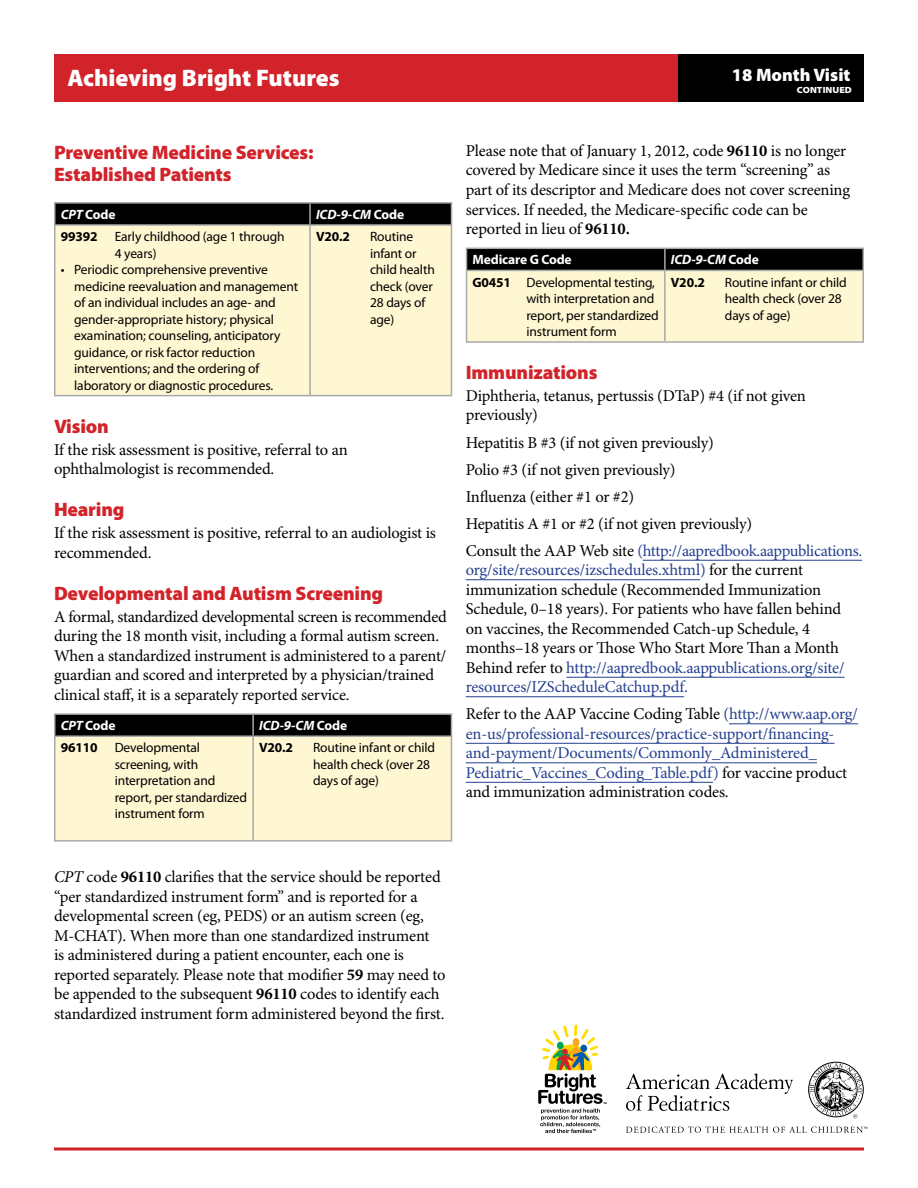
<style>
.page{position:relative;width:918px;height:1188px;background:#fff}
.page>*{position:absolute;margin:0;border:0;box-sizing:border-box;transform-origin:0 0}
.t1{font:900 24px "Myriad Pro";color:#fff}
.t2{font:900 19.5px/22.5px "Myriad Pro";letter-spacing:-.01em;color:#d2232a}
.t3{font:900 18px "Myriad Pro";color:#fff}
.t4{font:16.5px/19.5px "Minion Pro";letter-spacing:-.015em;color:#000}
.t5{font:16.5px/19.5px "Minion Pro";letter-spacing:-.01em;color:#25408f}
.t6{font:13.5px/16.5px "Myriad Pro";letter-spacing:-.01em;color:#000}
.t7{font:italic 700 13.5px "Myriad Pro";letter-spacing:-.01em;color:#fff}
.t8{font:700 13.5px "Myriad Pro";letter-spacing:-.01em;color:#fff}
.t9{font:700 13.5px "Myriad Pro";letter-spacing:-.01em;color:#000}
.t10{font:900 semi-expanded 9px "Myriad Pro";letter-spacing:.01em;color:#fff}
.t11{font:700 2.55px "Helvetica";color:#000}
.s1{font-style:italic}
.s2{font-style:normal}
.s3{font-weight:700}
.s4{color:#25408f}
.s5{color:#000}
</style>
<div class="page">
<svg style="left:538px;top:1024px;width:65px;height:109px"></svg>
<svg style="left:626px;top:1073px;width:167px;height:38px"></svg>
<svg style="left:626px;top:1126px;width:241px;height:7px"></svg>
<svg style="left:809px;top:1063px;width:53px;height:55px"></svg>
<hr style="left:54px;top:1148px;width:810px;height:2px;background:#d2232a">
<div style="left:56px;top:226px;width:395px;height:169px;background:#fff6d2"></div>
<hr style="left:54px;top:202px;width:256px;height:2px;background:#a7a9ac">
<hr style="left:54px;top:204px;width:2px;height:20px;background:#a7a9ac">
<hr style="left:310px;top:202px;width:142px;height:2px;background:#a7a9ac">
<div style="left:55px;top:203px;width:397px;height:21px;background:#000"></div>
<hr style="left:54px;top:224px;width:256px;height:2px;background:#a7a9ac">
<hr style="left:54px;top:226px;width:2px;height:169px;background:#a7a9ac">
<hr style="left:310px;top:224px;width:142px;height:2px;background:#a7a9ac">
<hr style="left:309px;top:226px;width:2px;height:169px;background:#a7a9ac">
<hr style="left:451px;top:226px;width:1px;height:169px;background:#a7a9ac">
<hr style="left:54px;top:395px;width:256px;height:1px;background:#a7a9ac">
<hr style="left:310px;top:395px;width:142px;height:1px;background:#a7a9ac">
<hr style="left:54px;top:713px;width:199px;height:2px;background:#a7a9ac">
<hr style="left:54px;top:715px;width:2px;height:20px;background:#a7a9ac">
<hr style="left:253px;top:713px;width:199px;height:2px;background:#a7a9ac">
<svg style="left:55px;top:714px;width:397px;height:126px;background:#d4cdaf"></svg>
<hr style="left:54px;top:735px;width:199px;height:2px;background:#a7a9ac">
<hr style="left:54px;top:737px;width:2px;height:103px;background:#a7a9ac">
<hr style="left:253px;top:735px;width:199px;height:2px;background:#a7a9ac">
<hr style="left:252px;top:737px;width:2px;height:103px;background:#a7a9ac">
<hr style="left:451px;top:737px;width:1px;height:103px;background:#a7a9ac">
<hr style="left:54px;top:840px;width:199px;height:2px;background:#a7a9ac">
<hr style="left:253px;top:840px;width:199px;height:2px;background:#a7a9ac">
<div style="left:54px;top:54px;width:624px;height:48px;background:#d2232a"></div>
<div style="left:678px;top:54px;width:186px;height:48px;background:#000"></div>
<hr style="left:643px;top:560px;width:219px;height:1px;background:#25408f">
<hr style="left:466px;top:579px;width:234px;height:1px;background:#25408f">
<hr style="left:566px;top:677px;width:279px;height:1px;background:#25408f">
<hr style="left:466px;top:696px;width:218px;height:1px;background:#25408f">
<hr style="left:729px;top:723px;width:129px;height:1px;background:#25408f">
<hr style="left:466px;top:743px;width:369px;height:1px;background:#25408f">
<hr style="left:466px;top:762px;width:351px;height:1px;background:#25408f">
<hr style="left:466px;top:782px;width:247px;height:1px;background:#25408f">
<svg style="left:466px;top:248px;width:396px;height:93px;background:#c4bda2"></svg>
<hr style="left:665px;top:248px;width:199px;height:1px;background:#a7a9ac">
<hr style="left:664px;top:249px;width:2px;height:21px;background:#a7a9ac">
<hr style="left:862px;top:249px;width:2px;height:21px;background:#a7a9ac">
<hr style="left:466px;top:270px;width:199px;height:1px;background:#a7a9ac">
<hr style="left:466px;top:271px;width:1px;height:70px;background:#a7a9ac">
<hr style="left:665px;top:270px;width:199px;height:1px;background:#a7a9ac">
<hr style="left:664px;top:271px;width:2px;height:70px;background:#a7a9ac">
<hr style="left:862px;top:271px;width:2px;height:70px;background:#a7a9ac">
<hr style="left:466px;top:341px;width:199px;height:2px;background:#a7a9ac">
<hr style="left:665px;top:341px;width:199px;height:2px;background:#a7a9ac">
<h1 class="t1" style="left:68px;top:64px;width:274px">Achieving Bright Futures</h1>
<p class="t3" style="left:732px;top:65px;width:120px">18 Month Visit</p>
<p class="t10" style="left:797px;top:85px;width:56px">CONTINUED</p>
<p class="t2" style="left:54px;top:141px;width:261px">Preventive Medicine Services:<br>Established Patients</p>
<p class="t8" style="left:61px;top:207px;width:56px"><span class="s1">CPT</span> Code</p>
<p class="t7" style="left:316px;top:207px;width:90px">ICD-9-CM <span class="s2">Code</span></p>
<p class="t9" style="left:61px;top:229px;width:38px">99392</p>
<p class="t6" style="left:115px;top:229px;width:171px">Early childhood (age 1 through<br>4 years)</p>
<p class="t6" style="left:74px;top:262px;width:226px;text-indent:-14px">• Periodic comprehensive preventive medicine reevaluation and management of an individual includes an age- and gender-appropriate history; physical examination; counseling, anticipatory guidance, or risk factor reduction interventions; and the ordering of laboratory or diagnostic procedures.</p>
<p class="t9" style="left:316px;top:229px;width:36px">V20.2</p>
<p class="t6" style="left:370px;top:229px;width:66px">Routine infant or child health check (over<br>28 days of age)</p>
<p class="t2" style="left:54px;top:415px;width:56px">Vision</p>
<p class="t4" style="left:54px;top:440px;width:295px">If the risk assessment is positive, referral to an ophthalmologist is recommended.</p>
<p class="t2" style="left:54px;top:499px;width:72px">Hearing</p>
<p class="t4" style="left:54px;top:524px;width:383px">If the risk assessment is positive, referral to an audiologist is recommended.</p>
<p class="t2" style="left:54px;top:583px;width:331px">Developmental and Autism Screening</p>
<p class="t4" style="left:54px;top:607px;width:394px">A formal, standardized developmental screen is recommended during the 18 month visit, including a formal autism screen.<br>When a standardized instrument is administered to a parent/ guardian and scored and interpreted by a physician/trained clinical staff, it is a separately reported service.</p>
<p class="t8" style="left:61px;top:718px;width:56px"><span class="s1">CPT</span> Code</p>
<p class="t7" style="left:259px;top:718px;width:90px">ICD-9-CM <span class="s2">Code</span></p>
<p class="t9" style="left:61px;top:740px;width:38px">96110</p>
<p class="t6" style="left:115px;top:740px;width:134px">Developmental screening, with interpretation and report, per standardized instrument form</p>
<p class="t9" style="left:259px;top:740px;width:36px">V20.2</p>
<p class="t6" style="left:313px;top:740px;width:124px">Routine infant or child health check (over 28 days of age)</p>
<p class="t4" style="left:466px;top:142px;width:386px">Please note that of January 1, 2012, code <span class="s3">96110</span> is no longer covered by Medicare since it uses the term “screening” as part of its descriptor and Medicare does not cover screening services. If needed, the Medicare-specific code can be reported in lieu of <span class="s3">96110.</span></p>
<p class="t8" style="left:472px;top:252px;width:101px">Medicare G Code</p>
<p class="t7" style="left:671px;top:252px;width:90px">ICD-9-CM <span class="s2">Code</span></p>
<p class="t6" style="left:526px;top:274px;width:134px;text-indent:-54px"><span class="s3">G0451</span> Developmental testing, with interpretation and report, per standardized instrument form</p>
<p class="t9" style="left:671px;top:274px;width:36px">V20.2</p>
<p class="t6" style="left:725px;top:274px;width:123px">Routine infant or child health check (over 28 days of age)</p>
<p class="t2" style="left:466px;top:362px;width:133px">Immunizations</p>
<p class="t4" style="left:466px;top:387px;width:342px">Diphtheria, tetanus, pertussis (DTaP) #4 (if not given previously)</p>
<p class="t4" style="left:466px;top:429px;width:398px;line-height:27px">Hepatitis B #3 (if not given previously)<br>Polio #3 (if not given previously)<br>Influenza (either #1 or #2)<br>Hepatitis A #1 or #2 (if not given previously)<br>Consult the AAP Web site <span class="s4">(http://aapredbook.aappublications.</span></p>
<p class="t4" style="left:466px;top:561px;width:380px"><span class="s4">org/site/resources/izschedules.xhtml)</span> for the current immunization schedule (Recommended Immunization Schedule, 0–18 years). For patients who have fallen behind on vaccines, the Recommended Catch-up Schedule, 4 months–18 years or Those Who Start More Than a Month Behind refer to <span class="s4">http://aapredbook.aappublications.org/site/ resources/IZScheduleCatchup.pdf.</span></p>
<p class="t5" style="left:466px;top:705px;width:394px"><span class="s5">Refer to the AAP Vaccine Coding Table</span> (http://www.aap.org/ en-us/professional-resources/practice-support/financing&shy;and-payment/Documents/Commonly_Administered_ Pediatric_Vaccines_Coding_Table.pdf) <span class="s5">for vaccine product and immunization administration codes.</span></p>
<p class="t4" style="left:54px;top:868px;width:393px"><span class="s1">CPT</span> code <span class="s3">96110</span> clarifies that the service should be reported “per standardized instrument form” and is reported for a developmental screen (eg, PEDS) or an autism screen (eg, M-CHAT). When more than one standardized instrument<br>is administered during a patient encounter, each one is reported separately. Please note that modifier <span class="s3">59</span> may need to be appended to the subsequent <span class="s3">96110</span> codes to identify each standardized instrument form administered beyond the first.</p>
<p class="t11" style="left:603px;top:1101px;width:5px">TM</p>
</div>
